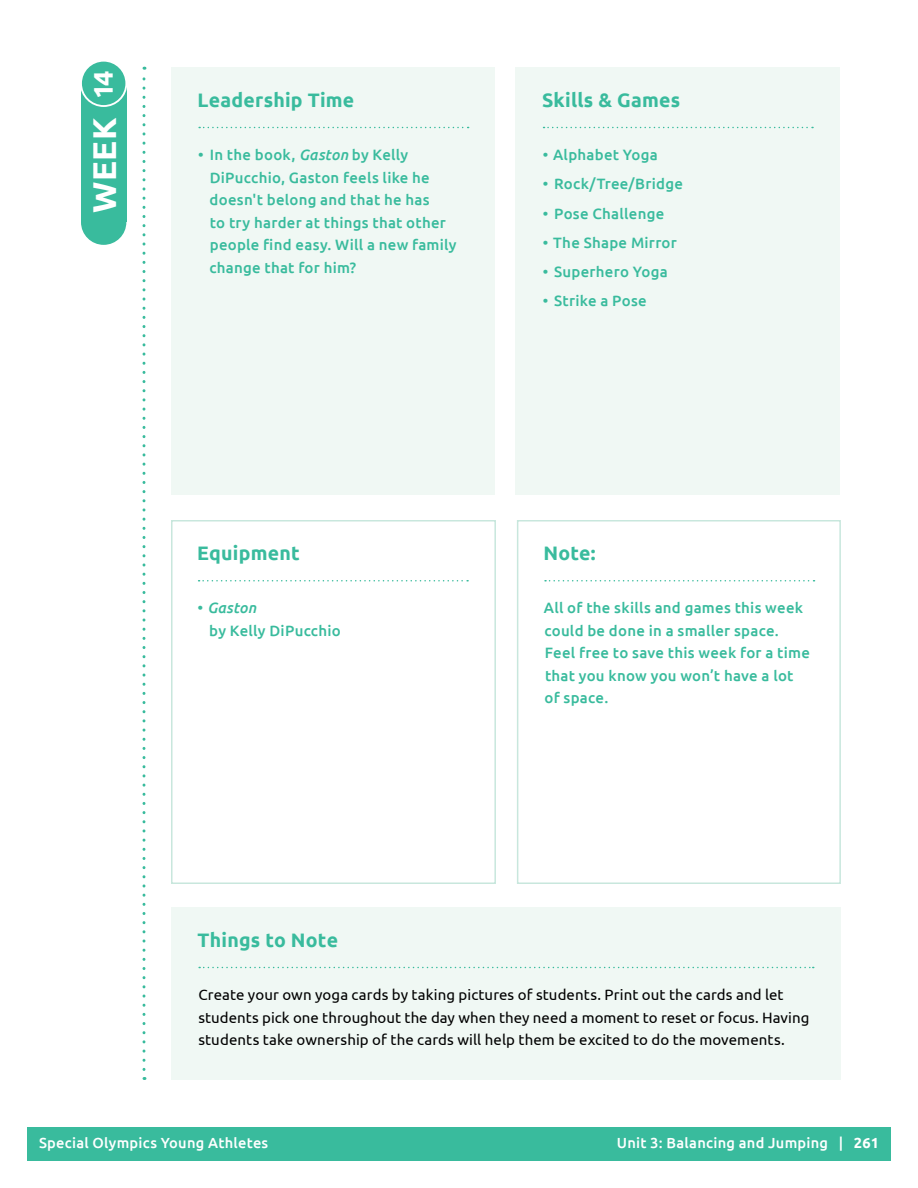
<style>
.page{position:relative;width:918px;height:1188px;background:#fff}
.page>*{position:absolute;margin:0;border:0;box-sizing:border-box;transform-origin:0 0}
.t1{font:700 33px "Ubuntu";color:#fff}
.t2{font:700 27px "Ubuntu";color:#fff}
.t3{font:700 19.5px "Ubuntu";letter-spacing:.01em;color:#39bb9d}
.t4{font:500 15px/22.5px "Ubuntu";letter-spacing:.015em;color:#39bb9d}
.t5{font:15px/22.5px "Ubuntu";letter-spacing:.005em;color:#000}
.t6{font:italic 500 15px "Ubuntu";letter-spacing:.02em;color:#39bb9d}
.t7{font:500 14.7px "Ubuntu";letter-spacing:.015em;color:#fff}
.s1{font-style:italic}
.s2{font-weight:700}
</style>
<div class="page">
<div style="left:27px;top:1127px;width:864px;height:34px;background:#39bb9d"></div>
<div style="left:171px;top:520px;width:325px;height:364px;border:2px solid #c8e7dd"></div>
<svg style="left:199px;top:580px;width:269px;height:2px"></svg>
<div style="left:517px;top:520px;width:324px;height:364px;border:2px solid #c8e7dd"></div>
<svg style="left:545px;top:580px;width:270px;height:2px"></svg>
<div style="left:81px;top:83px;width:45px;height:139px;background:#39bb9d"></div>
<svg style="left:142px;top:67px;width:4px;height:1002px"></svg>
<div style="left:171px;top:68px;width:324px;height:427px;background:#f0f8f4"></div>
<div style="left:515px;top:68px;width:324px;height:427px;background:#f0f8f4"></div>
<div style="left:171px;top:908px;width:670px;height:172px;background:#f0f8f4"></div>
<svg style="left:199px;top:127px;width:270px;height:1px"></svg>
<svg style="left:544px;top:127px;width:269px;height:1px"></svg>
<svg style="left:199px;top:967px;width:615px;height:1px"></svg>
<div style="left:81px;top:61px;width:45px;height:45px;background:#39bb9d;border-radius:50%"></div>
<div style="left:80px;top:60px;width:47px;height:47px;border:2px solid #fff;border-radius:50%"></div>
<div style="left:81px;top:199px;width:45px;height:46px;background:#39bb9d;border-radius:50%"></div>
<h2 class="t2" style="left:87px;top:99px;width:30px;rotate:-90deg">14</h2>
<h1 class="t1" style="left:85px;top:213px;width:98px;rotate:-90deg">WEEK</h1>
<h3 class="t3" style="left:198px;top:88px;width:158px">Leadership Time</h3>
<h3 class="t3" style="left:542px;top:88px;width:140px">Skills &amp; Games</h3>
<p class="t4" style="left:209px;top:143px;width:249px;text-indent:-11px">• In the book, <span class="s1">Gaston</span> by Kelly<br>DiPucchio, Gaston feels like he doesn't belong and that he has<br>to try harder at things that other people find easy. Will a new family change that for him?</p>
<p class="t4" style="left:543px;top:143px;width:117px">• Alphabet Yoga</p>
<p class="t4" style="left:543px;top:172px;width:142px">• Rock/Tree/Bridge</p>
<p class="t4" style="left:543px;top:202px;width:123px">• Pose Challenge</p>
<p class="t4" style="left:543px;top:231px;width:136px">• The Shape Mirror</p>
<p class="t4" style="left:543px;top:260px;width:127px">• Superhero Yoga</p>
<p class="t4" style="left:543px;top:289px;width:106px">• Strike a Pose</p>
<h3 class="t3" style="left:197px;top:541px;width:104px">Equipment</h3>
<h3 class="t3" style="left:544px;top:541px;width:54px">Note:</h3>
<p class="t6" style="left:197px;top:599px;width:61px">• Gaston</p>
<p class="t4" style="left:209px;top:619px;width:133px">by Kelly DiPucchio</p>
<h3 class="t3" style="left:198px;top:928px;width:142px">Things to Note</h3>
<p class="t4" style="left:544px;top:596px;width:268px">All of the skills and games this week could be done in a smaller space.<br>Feel free to save this week for a time that you know you won’t have a lot of space.</p>
<p class="t5" style="left:198px;top:983px;width:612px">Create your own yoga cards by taking pictures of students. Print out the cards and let students pick one throughout the day when they need a moment to reset or focus. Having students take ownership of the cards will help them be excited to do the movements.</p>
<p class="t7" style="left:39px;top:1134px;width:231px">Special Olympics Young Athletes</p>
<p class="t7" style="left:617px;top:1134px;width:264px">Unit 3: Balancing and Jumping | <span class="s2">261</span></p>
</div>
